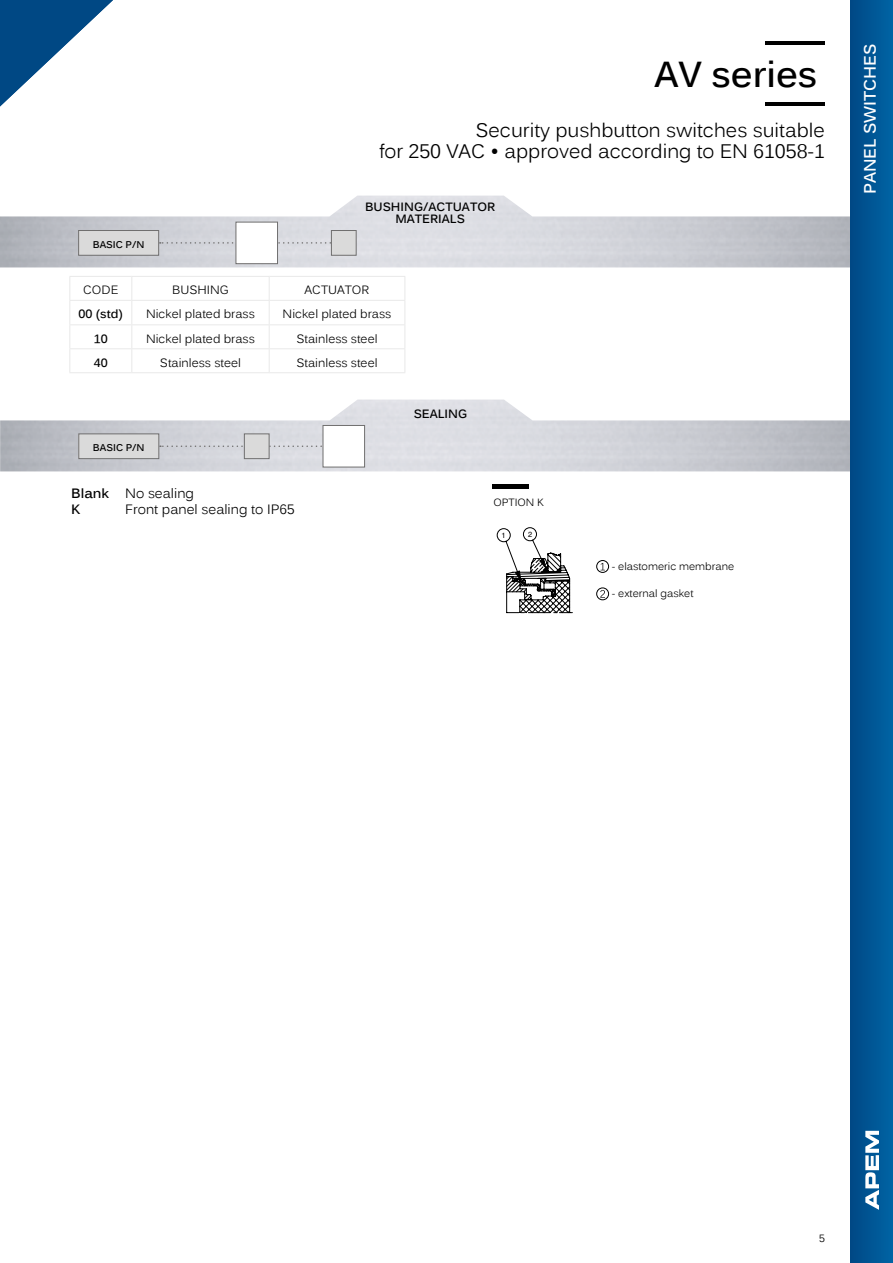
<style>
.page{position:relative;width:893px;height:1263px;background:#fff}
.page>*{position:absolute;margin:0;border:0;box-sizing:border-box;transform-origin:0 0}
.t1{font:700 36px "Kalinga";color:#000}
.t2{font:19.5px/21px "Kalinga";color:#000;text-align:right}
.t3{font:700 16.5px "Kalinga";color:#fff}
.t4{font:13.5px/16.2px "Kalinga";color:#000}
.t5{font:12px "Kalinga";color:#000}
.t6{font:700 12px/12px "Kalinga";color:#000;text-align:center}
.t7{font:10.5px "Kalinga";color:#000}
.t8{font:700 9.75px "Kalinga";color:#000}
.t9{font:7.5px "Helvetica";color:#000}
.s1{font-weight:700}
</style>
<div class="page">
<hr style="left:766px;top:102px;width:59px;height:4px;background:#000">
<hr style="left:766px;top:42px;width:59px;height:3px;background:#000">
<div style="left:79px;top:230px;width:80px;height:25px;background:#dadada"></div>
<div style="left:78px;top:230px;width:81px;height:26px;border:1px solid #706f6f"></div>
<svg style="left:160px;top:242px;width:171px;height:2px"></svg>
<div style="left:331px;top:230px;width:26px;height:26px;background:#dadada;border:1px solid #706f6f"></div>
<div style="left:235px;top:222px;width:43px;height:42px;background:#fff;border:1px solid #706f6f"></div>
<img style="left:0;top:400px;width:850px;height:71px">
<div style="left:79px;top:434px;width:80px;height:25px;background:#dadada"></div>
<div style="left:78px;top:433px;width:81px;height:26px;border:1px solid #706f6f"></div>
<svg style="left:160px;top:445px;width:163px;height:2px"></svg>
<div style="left:244px;top:433px;width:25px;height:26px;background:#dadada;border:1px solid #706f6f"></div>
<div style="left:323px;top:425px;width:42px;height:42px;background:#fff;border:1px solid #706f6f"></div>
<div style="left:596px;top:560px;width:13px;height:13px;border:1px solid #000;border-radius:50%"></div>
<svg style="left:600px;top:563px;width:5px;height:7px"></svg>
<svg style="left:600px;top:590px;width:5px;height:8px"></svg>
<div style="left:596px;top:587px;width:13px;height:13px;border:1px solid #000;border-radius:50%"></div>
<svg style="left:497px;top:527px;width:76px;height:87px"></svg>
<hr style="left:492px;top:484px;width:36px;height:4px;background:#000">
<hr style="left:69px;top:276px;width:63px;height:1px;background:#e9e9e9">
<hr style="left:132px;top:276px;width:137px;height:1px;background:#e9e9e9">
<hr style="left:269px;top:276px;width:136px;height:1px;background:#e9e9e9">
<svg style="left:69px;top:277px;width:336px;height:95px"></svg>
<hr style="left:69px;top:372px;width:63px;height:1px;background:#e9e9e9">
<hr style="left:132px;top:372px;width:137px;height:1px;background:#e9e9e9">
<hr style="left:269px;top:372px;width:136px;height:1px;background:#e9e9e9">
<div style="left:850px;top:0;width:43px;height:1263px;background:linear-gradient(to right,#004885,#0064a4)"></div>
<svg style="left:0;top:0;width:113px;height:106px"></svg>
<svg style="left:865px;top:1131px;width:14px;height:79px"></svg>
<h1 class="t1" style="left:654px;top:50px;width:164px">AV series</h1>
<h2 class="t2" style="left:379px;top:122px;width:447px">Security pushbutton switches suitable<br>for 250 VAC • approved according to EN 61058-1</h2>
<p class="t8" style="left:93px;top:238px;width:53px">BASIC P/N</p>
<p class="t6" style="left:365px;top:202px;width:132px">BUSHING/ACTUATOR<br>MATERIALS</p>
<p class="t5" style="left:83px;top:282px;width:37px">CODE</p>
<p class="t5" style="left:172px;top:282px;width:58px">BUSHING</p>
<p class="t5" style="left:305px;top:282px;width:66px">ACTUATOR</p>
<p class="t6" style="left:79px;top:309px;width:46px">00 (std)</p>
<p class="t5" style="left:146px;top:306px;width:110px">Nickel plated brass</p>
<p class="t5" style="left:283px;top:306px;width:110px">Nickel plated brass</p>
<p class="t6" style="left:94px;top:334px;width:15px">10</p>
<p class="t5" style="left:146px;top:331px;width:110px">Nickel plated brass</p>
<p class="t5" style="left:297px;top:331px;width:83px">Stainless steel</p>
<p class="t6" style="left:94px;top:358px;width:15px">40</p>
<p class="t5" style="left:160px;top:355px;width:83px">Stainless steel</p>
<p class="t5" style="left:297px;top:355px;width:83px">Stainless steel</p>
<p class="t8" style="left:93px;top:441px;width:53px">BASIC P/N</p>
<p class="t4" style="left:71px;top:486px;width:124px"><span class="s1">Blank</span> No sealing<br><span class="s1">K</span></p>
<p class="t4" style="left:125px;top:502px;width:171px">Front panel sealing to IP65</p>
<p class="t6" style="left:414px;top:409px;width:55px">SEALING</p>
<p class="t7" style="left:493px;top:495px;width:52px">OPTION K</p>
<p class="t9" style="left:501px;top:531px;width:6px">1</p>
<p class="t9" style="left:528px;top:530px;width:6px">2</p>
<p class="t7" style="left:612px;top:559px;width:124px">- elastomeric membrane</p>
<p class="t7" style="left:612px;top:587px;width:83px">- external gasket</p>
<h3 class="t3" style="left:859px;top:194px;width:152px;rotate:-90deg">PANEL SWITCHES</h3>
<p class="t7" style="left:819px;top:1231px;width:7px">5</p>
</div>
